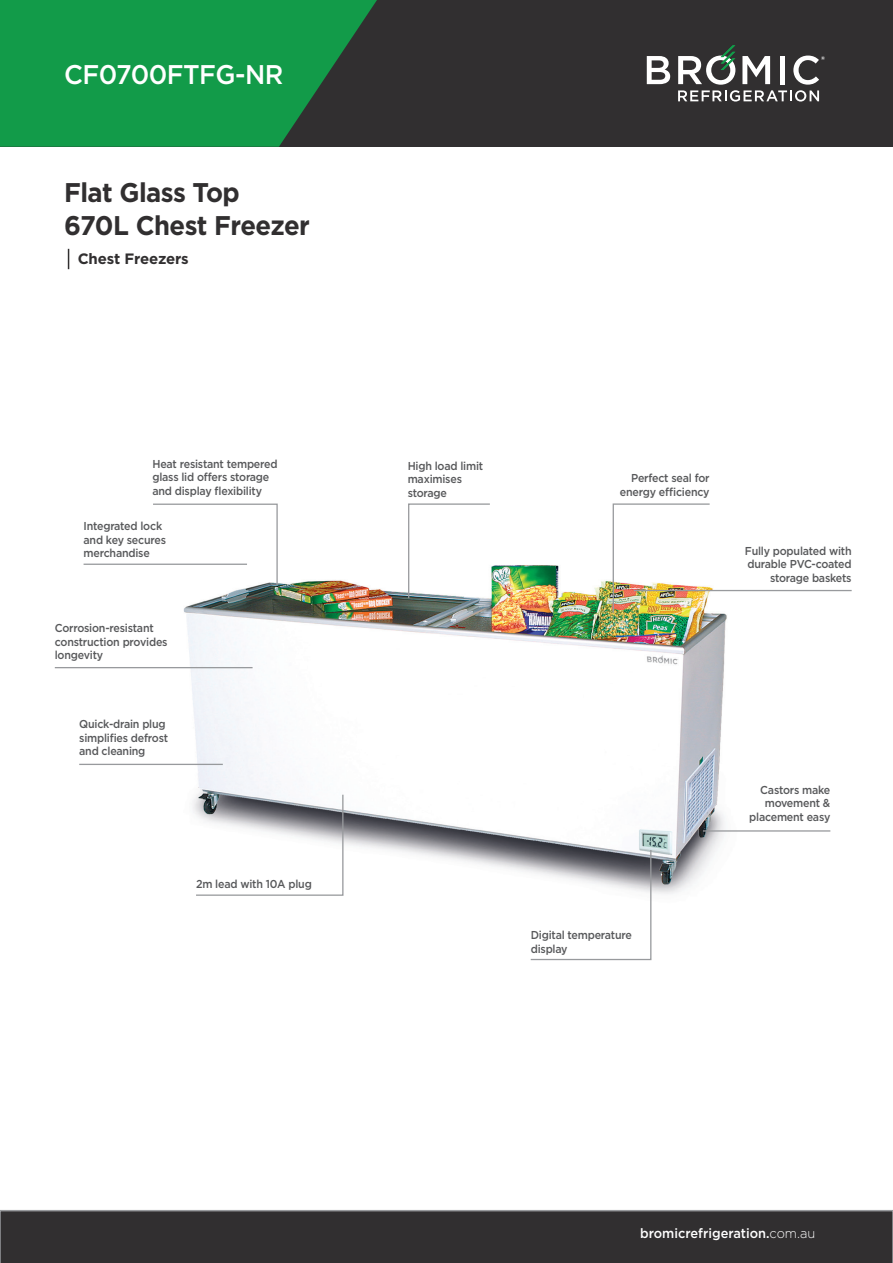
<style>
.page{position:relative;width:893px;height:1263px;background:#fff}
.page>*{position:absolute;margin:0;border:0;box-sizing:border-box;transform-origin:0 0}
.t1{font:700 27px "Gotham";letter-spacing:-.02em;color:#312f30;scale:.95 1}
.t2{font:500 27px "Gotham";letter-spacing:-.02em;color:#fff;scale:.95 1}
.t3{font:700 15px "Gotham";letter-spacing:-.01em;color:#312f30}
.t4{font:500 13.5px "Gotham";color:#fff;scale:.95 1}
.t5{font:500 11.55px/13.5px "Gotham";letter-spacing:-.02em;color:#57585a;scale:.93 1}
.s1{font-weight:300}
</style>
<div class="page">
<div style="left:0;top:0;width:893px;height:147px;background:#312f30"></div>
<svg style="left:0;top:0;width:377px;height:147px;fill:#129b49"></svg>
<div style="left:0;top:1210px;width:893px;height:53px;background:#312f30"></div>
<img style="left:166px;top:565px;width:581px;height:329px">
<img style="left:612px;top:503px;width:99px;height:111px">
<svg style="left:152px;top:503px;width:126px;height:84px"></svg>
<svg style="left:407px;top:503px;width:84px;height:96px"></svg>
<hr style="left:634px;top:590px;width:218px;height:1px;background:#989a9d">
<hr style="left:703px;top:830px;width:127px;height:2px;background:#989a9d">
<svg style="left:529px;top:849px;width:123px;height:112px"></svg>
<svg style="left:195px;top:793px;width:149px;height:103px"></svg>
<hr style="left:84px;top:564px;width:163px;height:1px;background:#989a9d">
<hr style="left:55px;top:667px;width:198px;height:1px;background:#989a9d">
<hr style="left:79px;top:764px;width:144px;height:1px;background:#989a9d">
<svg style="left:647px;top:56px;width:23px;height:28px"></svg>
<svg style="left:678px;top:45px;width:147px;height:57px"></svg>
<svg style="left:68px;top:249px;width:1px;height:20px"></svg>
<p class="t2" style="left:64px;top:57px;width:232px">CF0700FTFG-NR</p>
<p class="t1" style="left:64px;top:175px;width:187px">Flat Glass Top</p>
<p class="t1" style="left:64px;top:208px;width:260px">670L Chest Freezer</p>
<p class="t3" style="left:78px;top:249px;width:113px">Chest Freezers</p>
<p class="t5" style="left:152px;top:457px;width:136px">Heat resistant tempered glass lid offers storage and display flexibility</p>
<p class="t5" style="left:84px;top:519px;width:90px">Integrated lock and key secures merchandise</p>
<p class="t5" style="left:55px;top:621px;width:123px">Corrosion-resistant construction provides longevity</p>
<p class="t5" style="left:79px;top:717px;width:97px">Quick-drain plug simplifies defrost and cleaning</p>
<p class="t5" style="left:196px;top:877px;width:126px">2m lead with 10A plug</p>
<p class="t5" style="left:408px;top:459px;width:83px">High load limit maximises storage</p>
<p class="t5" style="left:620px;top:471px;width:98px;text-align:right">Perfect seal for energy efficiency</p>
<p class="t5" style="left:745px;top:544px;width:116px;text-align:right">Fully populated with durable PVC-coated storage baskets</p>
<p class="t5" style="left:531px;top:928px;width:110px">Digital temperature display</p>
<p class="t5" style="left:749px;top:783px;width:89px;text-align:right">Castors make movement &amp; placement easy</p>
<p class="t4" style="left:640px;top:1224px;width:186px">bromicrefrigeration.<span class="s1">com.au</span></p>
</div>
